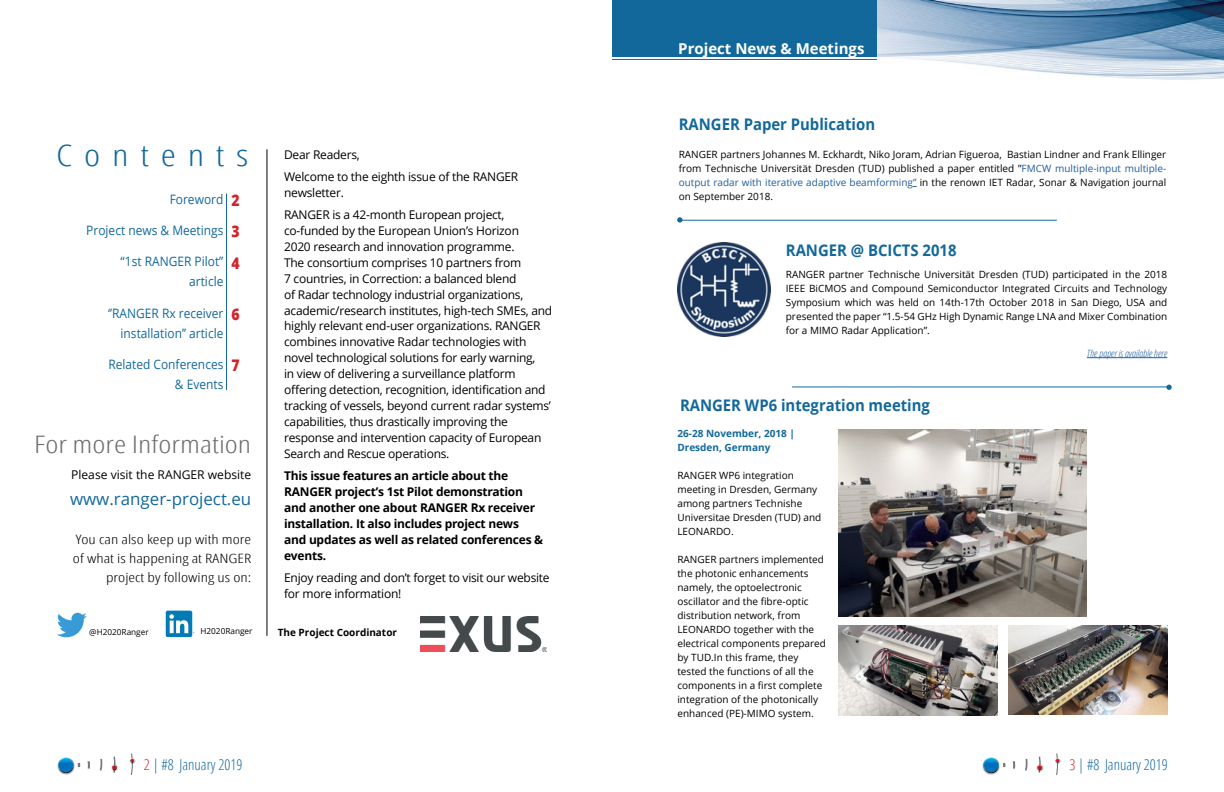
<style>
.page{position:relative;width:1224px;height:792px;background:#fff}
.page>*{position:absolute;margin:0;border:0;box-sizing:border-box;transform-origin:0 0}
.t1{font:300 30px "Open Sans Condensed";letter-spacing:.3em;color:#13689b;scale:1.3 1}
.t2{font:300 24.1px "Open Sans Condensed";color:#6d6e71;scale:1.3 1}
.t3{font:16.9px "Open Sans";color:#13689b}
.t4{font:700 16px "Open Sans";color:#13689b;scale:.93 1}
.t5{font:800 16px/31.7px "Open Sans";color:#d2232a;text-align:justify;scale:.88 1}
.t6{font:300 15px "Open Sans Condensed";color:#13689b}
.t7{font:700 15px "Open Sans";color:#fff}
.t8{font:13px/20px "Open Sans";color:#13689b;text-align:right;scale:.92 1}
.t9{font:300 12.9px/19.3px "Open Sans Condensed";color:#000;text-align:right;scale:1.33 1}
.t10{font:12.1px "Open Sans";color:#000}
.t11{font:12px/16px "Open Sans";letter-spacing:-.02em;color:#000}
.t12{font:700 12px/16px "Open Sans";letter-spacing:-.02em;color:#000}
.t13{font:10px/14px "Open Sans";color:#000;text-align:justify}
.t14{font:700 10px/14px "Open Sans";color:#13689b}
.t15{font:italic 300 10px "Open Sans Condensed";color:#215e9e}
.t16{font:700 10px "Open Sans";color:#000}
.t17{font:8.2px "Open Sans";color:#000}
.s1{color:#215e9e}
.s2{color:#d2232a}
</style>
<div class="page">
<img style="left:421px;top:616px;width:126px;height:36px">
<div style="left:166px;top:611px;width:26px;height:26px;background:#007bb6;border-radius:2px"></div>
<svg style="left:169px;top:614px;width:26px;height:19px"></svg>
<svg style="left:57px;top:613px;width:30px;height:24px"></svg>
<hr style="left:266px;top:149px;width:1px;height:487px;background:#000">
<div style="left:612px;top:0;width:266px;height:57px;background:#13689b"></div>
<hr style="left:612px;top:59px;width:612px;height:1px;background:#13689b">
<img style="left:877px;top:0;width:347px;height:80px">
<img style="left:982px;top:757px;width:10px;height:18px">
<svg style="left:984px;top:758px;width:15px;height:15px"></svg>
<div style="left:984px;top:758px;width:15px;height:15px;border:1px solid #fff;border-radius:50%"></div>
<svg style="left:992px;top:753px;width:69px;height:22px"></svg>
<img style="left:57px;top:757px;width:10px;height:18px">
<svg style="left:58px;top:758px;width:15px;height:15px"></svg>
<div style="left:58px;top:758px;width:15px;height:15px;border:1px solid #fff;border-radius:50%"></div>
<svg style="left:67px;top:753px;width:69px;height:22px"></svg>
<hr style="left:226px;top:194px;width:1px;height:196px;background:#13689b">
<hr style="left:1087px;top:357px;width:80px;height:1px;background:#215e9e">
<img style="left:677px;top:243px;width:94px;height:93px">
<img style="left:838px;top:429px;width:249px;height:187px">
<img style="left:838px;top:625px;width:160px;height:90px">
<img style="left:1008px;top:625px;width:160px;height:90px">
<hr style="left:681px;top:220px;width:376px;height:1px;background:#13689b">
<svg style="left:677px;top:217px;width:6px;height:6px"></svg>
<hr style="left:792px;top:386px;width:376px;height:1px;background:#13689b">
<svg style="left:1166px;top:385px;width:6px;height:5px"></svg>
<h1 class="t1" style="left:56px;top:135px;width:149px">Contents</h1>
<h3 class="t8" style="left:170px;top:189px;width:60px">Foreword</h3>
<h3 class="t8" style="left:86px;top:220px;width:151px">Project news &amp; Meetings</h3>
<h3 class="t8" style="left:121px;top:251px;width:113px">“1st RANGER Pilot” article</h3>
<h3 class="t8" style="left:108px;top:303px;width:127px">‘’RANGER Rx receiver installation’’ article</h3>
<h3 class="t8" style="left:108px;top:354px;width:127px">Related Conferences &amp; Events</h3>
<h3 class="t5" style="left:231px;top:183px;width:11px">2<br>3<br>4</h3>
<h3 class="t5" style="left:231px;top:298px;width:11px">6</h3>
<h3 class="t5" style="left:231px;top:348px;width:11px">7</h3>
<h2 class="t2" style="left:34px;top:428px;width:168px">For more Information</h2>
<p class="t10" style="left:71px;top:466px;width:182px">Please visit the RANGER website</p>
<h3 class="t3" style="left:70px;top:487px;width:183px">www.ranger-project.eu</h3>
<p class="t9" style="left:73px;top:529px;width:136px">You can also keep up with more of what is happening at RANGER project by following us on:</p>
<p class="t17" style="left:89px;top:626px;width:61px">@H2020Ranger</p>
<p class="t17" style="left:200px;top:626px;width:54px">H2020Ranger</p>
<p class="t11" style="left:284px;top:144px;width:236px;line-height:21.7px">Dear Readers,<br>Welcome to the eighth issue of the RANGER</p>
<p class="t11" style="left:284px;top:181px;width:222px;line-height:21.7px">newsletter.<br>RANGER is a 42-month European project,</p>
<p class="t11" style="left:284px;top:222px;width:270px">co-funded by the European Union’s Horizon<br>2020 research and innovation programme.<br>The consortium comprises 10 partners from<br>7 countries, in Correction: a balanced blend<br>of Radar technology industrial organizations, academic/research institutes, high-tech SMEs, and highly relevant end-user organizations. RANGER combines innovative Radar technologies with novel technological solutions for early warning,<br>in view of delivering a surveillance platform offering detection, recognition, identification and tracking of vessels, beyond current radar systems’ capabilities, thus drastically improving the response and intervention capacity of European Search and Rescue operations.</p>
<p class="t12" style="left:284px;top:467px;width:261px">This issue features an article about the RANGER project’s 1st Pilot demonstration and another one about RANGER Rx receiver installation. It also includes project news and updates as well as related conferences &amp; events.</p>
<p class="t11" style="left:284px;top:569px;width:267px">Enjoy reading and don’t forget to visit our website for more information!</p>
<p class="t16" style="left:278px;top:625px;width:121px">The Project Coordinator</p>
<h3 class="t7" style="left:678px;top:38px;width:188px">Project News &amp; Meetings</h3>
<h3 class="t4" style="left:679px;top:112px;width:213px">RANGER Paper Publication</h3>
<p class="t13" style="left:679px;top:147px;width:489px">RANGER partners Johannes M. Eckhardt, Niko Joram, Adrian Figueroa, Bastian Lindner and Frank Ellinger from Technische Universität Dresden (TUD) published a paper entitled ”<span class="s1">FMCW multiple-input multiple&shy;output radar with iterative adaptive beamforming”</span> in the renown IET Radar, Sonar &amp; Navigation journal on September 2018.</p>
<h3 class="t4" style="left:786px;top:239px;width:185px">RANGER @ BCICTS 2018</h3>
<p class="t13" style="left:786px;top:268px;width:383px">RANGER partner Technische Universität Dresden (TUD) participated in the 2018<br>IEEE BiCMOS and Compound Semiconductor Integrated Circuits and Technology Symposium which was held on 14th-17th October 2018 in San Diego, USA and presented the paper “1.5-54 GHz High Dynamic Range LNA and Mixer Combination for a MIMO Radar Application”.</p>
<p class="t15" style="left:1087px;top:347px;width:82px">The paper is available here</p>
<h3 class="t4" style="left:680px;top:394px;width:270px">RANGER WP6 integration meeting</h3>
<p class="t14" style="left:677px;top:426px;width:119px">26-28 November, 2018 |<br>Dresden, Germany</p>
<p class="t13" style="left:677px;top:468px;width:145px;text-align:left">RANGER WP6 integration meeting in Dresden, Germany among partners Technishe<br>Universitae Dresden (TUD) and<br>LEONARDO.</p>
<p class="t13" style="left:677px;top:553px;width:150px;text-align:left">RANGER partners implemented the photonic enhancements namely, the optoelectronic oscillator and the fibre-optic distribution network, from<br>LEONARDO together with the electrical components prepared by TUD.In this frame, they tested the functions of all the components in a first complete integration of the photonically enhanced (PE)-MIMO system.</p>
<h3 class="t6" style="left:144px;top:754px;width:100px"><span class="s2">2</span> | #8 January 2019</h3>
<h3 class="t6" style="left:1069px;top:754px;width:100px"><span class="s2">3</span> | #8 January 2019</h3>
</div>
